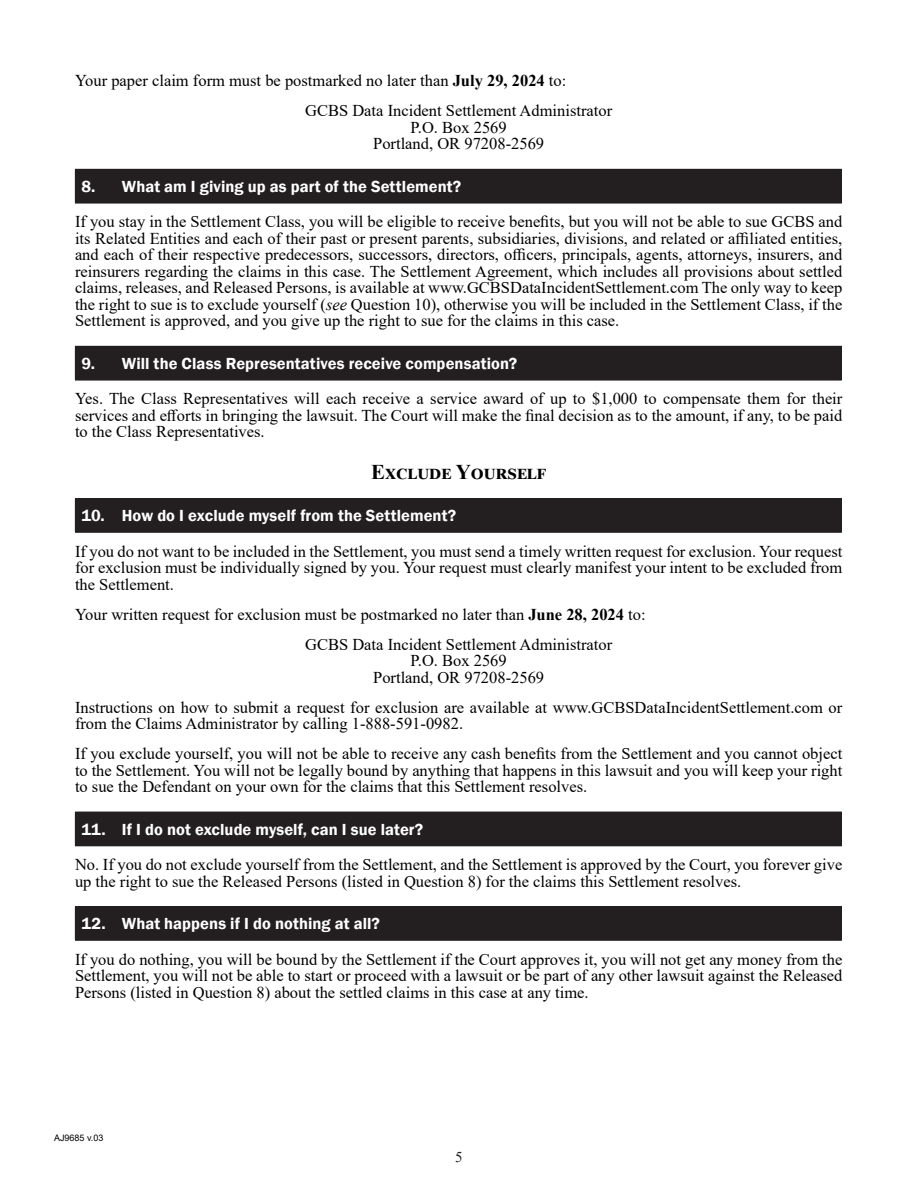
<style>
.page{position:relative;width:918px;height:1188px;background:#fff}
.page>*{position:absolute;margin:0;border:0;box-sizing:border-box;transform-origin:0 0}
.t1{font:700 21px "Times New Roman";color:#000}
.t2{font:16.5px/16.5px "Times New Roman";color:#000;text-align:justify}
.t3{font:600 16.5px "Franklin Gothic";letter-spacing:.005em;color:#fff}
.t4{font:15px "Times New Roman";color:#231f20}
.t5{font:9px "Arial";color:#000}
.s1{font-weight:700}
.s2{font-style:italic}
</style>
<div class="page">
<div style="left:75px;top:169px;width:766px;height:34px;background:#231f20"></div>
<hr style="left:75px;top:169px;width:767px;height:1px;background:#231f20">
<hr style="left:841px;top:170px;width:1px;height:33px;background:#231f20">
<hr style="left:75px;top:203px;width:767px;height:1px;background:#231f20">
<div style="left:75px;top:346px;width:766px;height:34px;background:#231f20"></div>
<hr style="left:75px;top:346px;width:767px;height:1px;background:#231f20">
<hr style="left:841px;top:347px;width:1px;height:33px;background:#231f20">
<hr style="left:75px;top:380px;width:767px;height:1px;background:#231f20">
<div style="left:75px;top:499px;width:766px;height:33px;background:#231f20"></div>
<hr style="left:75px;top:498px;width:767px;height:1px;background:#231f20">
<hr style="left:841px;top:499px;width:1px;height:33px;background:#231f20">
<hr style="left:75px;top:532px;width:767px;height:1px;background:#231f20">
<div style="left:75px;top:812px;width:766px;height:34px;background:#231f20"></div>
<hr style="left:841px;top:812px;width:1px;height:33px;background:#231f20">
<hr style="left:75px;top:845px;width:767px;height:1px;background:#231f20">
<div style="left:75px;top:907px;width:766px;height:33px;background:#231f20"></div>
<hr style="left:75px;top:906px;width:767px;height:1px;background:#231f20">
<hr style="left:841px;top:907px;width:1px;height:33px;background:#231f20">
<hr style="left:75px;top:940px;width:767px;height:1px;background:#231f20">
<p class="t2" style="left:75px;top:72px;width:493px">Your paper claim form must be postmarked no later than <span class="s1">July 29, 2024</span> to:</p>
<p class="t2" style="left:305px;top:102px;width:309px">GCBS Data Incident Settlement Administrator</p>
<p class="t2" style="left:411px;top:119px;width:98px">P.O. Box 2569</p>
<p class="t2" style="left:373px;top:135px;width:172px">Portland, OR 97208-2569</p>
<p class="t3" style="left:81px;top:176px;width:381px">8. What am I giving up as part of the Settlement?</p>
<p class="t2" style="left:75px;top:213px;width:769px">If you stay in the Settlement Class, you will be eligible to receive benefits, but you will not be able to sue GCBS and its Related Entities and each of their past or present parents, subsidiaries, divisions, and related or affiliated entities, and each of their respective predecessors, successors, directors, officers, principals, agents, attorneys, insurers, and reinsurers regarding the claims in this case. The Settlement Agreement, which includes all provisions about settled claims, releases, and Released Persons, is available at www.GCBSDataIncidentSettlement.com The only way to keep the right to sue is to exclude yourself (<span class="s2">see</span> Question 10), otherwise you will be included in the Settlement Class, if the Settlement is approved, and you give up the right to sue for the claims in this case.</p>
<p class="t3" style="left:81px;top:353px;width:438px">9. Will the Class Representatives receive compensation?</p>
<p class="t2" style="left:75px;top:390px;width:769px">Yes. The Class Representatives will each receive a service award of up to $1,000 to compensate them for their services and efforts in bringing the lawsuit. The Court will make the final decision as to the amount, if any, to be paid to the Class Representatives.</p>
<p class="t1" style="left:371px;top:457px;width:176px">Exclude Yourself</p>
<p class="t3" style="left:81px;top:506px;width:376px">10. How do I exclude myself from the Settlement?</p>
<p class="t2" style="left:75px;top:542px;width:769px">If you do not want to be included in the Settlement, you must send a timely written request for exclusion. Your request for exclusion must be individually signed by you. Your request must clearly manifest your intent to be excluded from the Settlement.</p>
<p class="t2" style="left:75px;top:605px;width:572px">Your written request for exclusion must be postmarked no later than <span class="s1">June 28, 2024</span> to:</p>
<p class="t2" style="left:305px;top:635px;width:309px">GCBS Data Incident Settlement Administrator</p>
<p class="t2" style="left:411px;top:652px;width:98px">P.O. Box 2569</p>
<p class="t2" style="left:373px;top:668px;width:172px">Portland, OR 97208-2569</p>
<p class="t2" style="left:75px;top:698px;width:769px">Instructions on how to submit a request for exclusion are available at www.GCBSDataIncidentSettlement.com or from the Claims Administrator by calling 1-888-591-0982.</p>
<p class="t2" style="left:75px;top:745px;width:769px">If you exclude yourself, you will not be able to receive any cash benefits from the Settlement and you cannot object to the Settlement. You will not be legally bound by anything that happens in this lawsuit and you will keep your right to sue the Defendant on your own for the claims that this Settlement resolves.</p>
<p class="t3" style="left:81px;top:819px;width:343px">11. If I do not exclude myself, can I sue later?</p>
<p class="t2" style="left:75px;top:856px;width:769px">No. If you do not exclude yourself from the Settlement, and the Settlement is approved by the Court, you forever give up the right to sue the Released Persons (listed in Question 8) for the claims this Settlement resolves.</p>
<p class="t3" style="left:81px;top:914px;width:300px">12. What happens if I do nothing at all?</p>
<p class="t2" style="left:75px;top:950px;width:769px">If you do nothing, you will be bound by the Settlement if the Court approves it, you will not get any money from the Settlement, you will not be able to start or proceed with a lawsuit or be part of any other lawsuit against the Released Persons (listed in Question 8) about the settled claims in this case at any time.</p>
<p class="t5" style="left:54px;top:1131px;width:51px">AJ9685 v.03</p>
<p class="t4" style="left:455px;top:1146px;width:9px">5</p>
</div>
